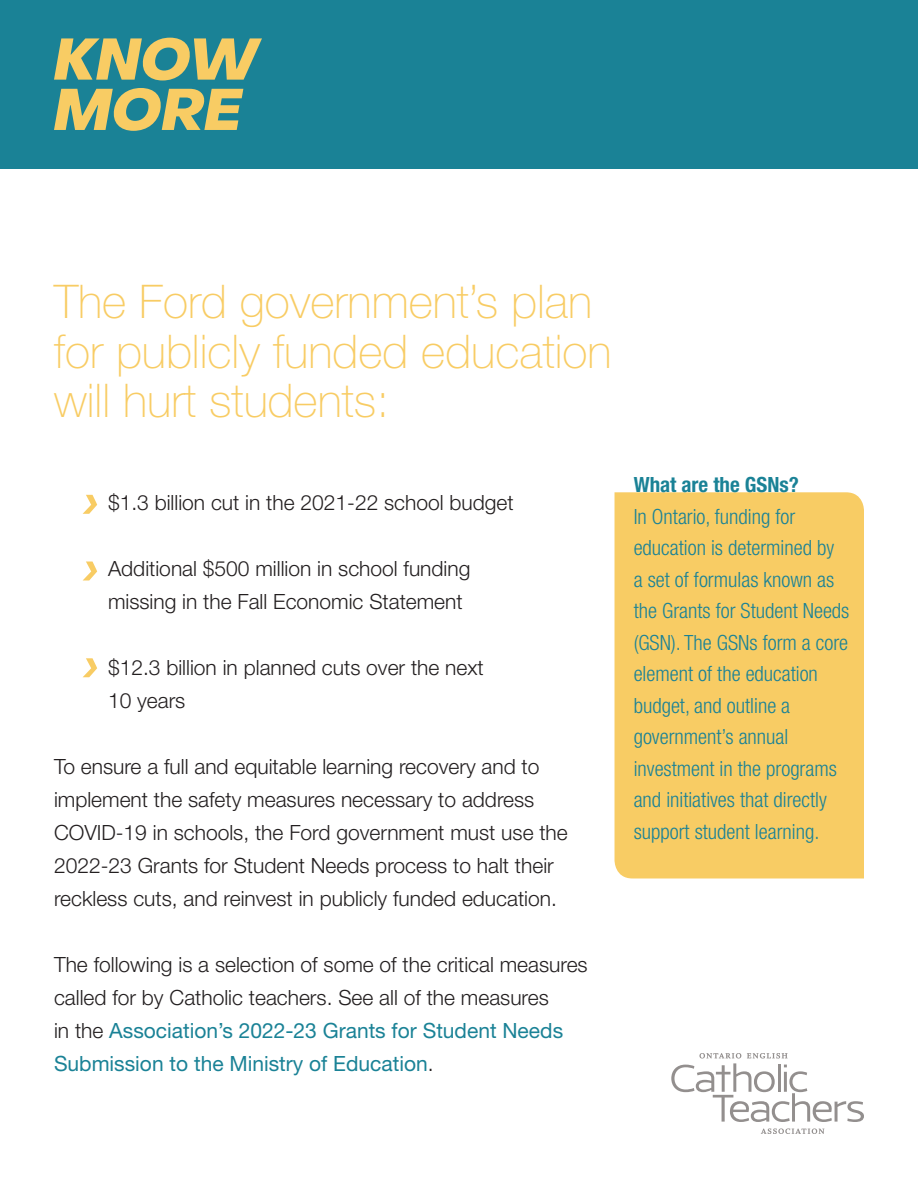
<style>
.page{position:relative;width:918px;height:1188px;background:#fff}
.page>*{position:absolute;margin:0;border:0;box-sizing:border-box;transform-origin:0 0}
.t1{font:100 46.5px/49.5px "Helvetica Neue LT Std";color:#f8cc64}
.t2{font:300 21px/33px "Helvetica Neue LT Std";color:#231f20}
.t3{font:300 condensed 21px/31.5px "Helvetica Neue LT Std";color:#1a8296}
.t4{font:700 condensed 21px "Helvetica Neue LT Std";color:#1a8296}
.s1{font-weight:400;color:#1a8296}
</style>
<div class="page">
<div style="left:0;top:0;width:918px;height:168px;background:#1a8296"></div>
<svg style="left:54px;top:88px;width:189px;height:43px"></svg>
<svg style="left:54px;top:38px;width:208px;height:43px"></svg>
<svg style="left:83px;top:495px;width:14px;height:19px"></svg>
<svg style="left:83px;top:562px;width:14px;height:18px"></svg>
<svg style="left:83px;top:658px;width:14px;height:19px"></svg>
<svg style="left:671px;top:1053px;width:193px;height:69px"></svg>
<svg style="left:761px;top:1128px;width:63px;height:6px"></svg>
<div style="left:615px;top:492px;width:249px;height:386px;background:#f8cc64"></div>
<h1 class="t1" style="left:54px;top:277px;width:559px">The Ford government’s plan for publicly funded education will hurt students:</h1>
<p class="t2" style="left:108px;top:486px;width:407px">$1.3 billion cut in the 2021-22 school budget</p>
<p class="t2" style="left:108px;top:552px;width:364px">Additional $500 million in school funding missing in the Fall Economic Statement</p>
<p class="t2" style="left:108px;top:651px;width:377px">$12.3 billion in planned cuts over the next<br>10 years</p>
<p class="t2" style="left:54px;top:750px;width:515px">To ensure a full and equitable learning recovery and to implement the safety measures necessary to address COVID-19 in schools, the Ford government must use the 2022-23 Grants for Student Needs process to halt their reckless cuts, and reinvest in publicly funded education.</p>
<p class="t2" style="left:54px;top:948px;width:535px">The following is a selection of some of the critical measures called for by Catholic teachers. See all of the measures<br>in the <span class="s1">Association’s 2022-23 Grants for Student Needs Submission to the Ministry of Education</span>.</p>
<p class="t4" style="left:634px;top:472px;width:167px">What are the GSNs?</p>
<p class="t3" style="left:634px;top:500px;width:217px">In Ontario, funding for education is determined by<br>a set of formulas known as the Grants for Student Needs (GSN). The GSNs form a core element of the education budget, and outline a government’s annual investment in the programs and initiatives that directly support student learning.</p>
</div>
